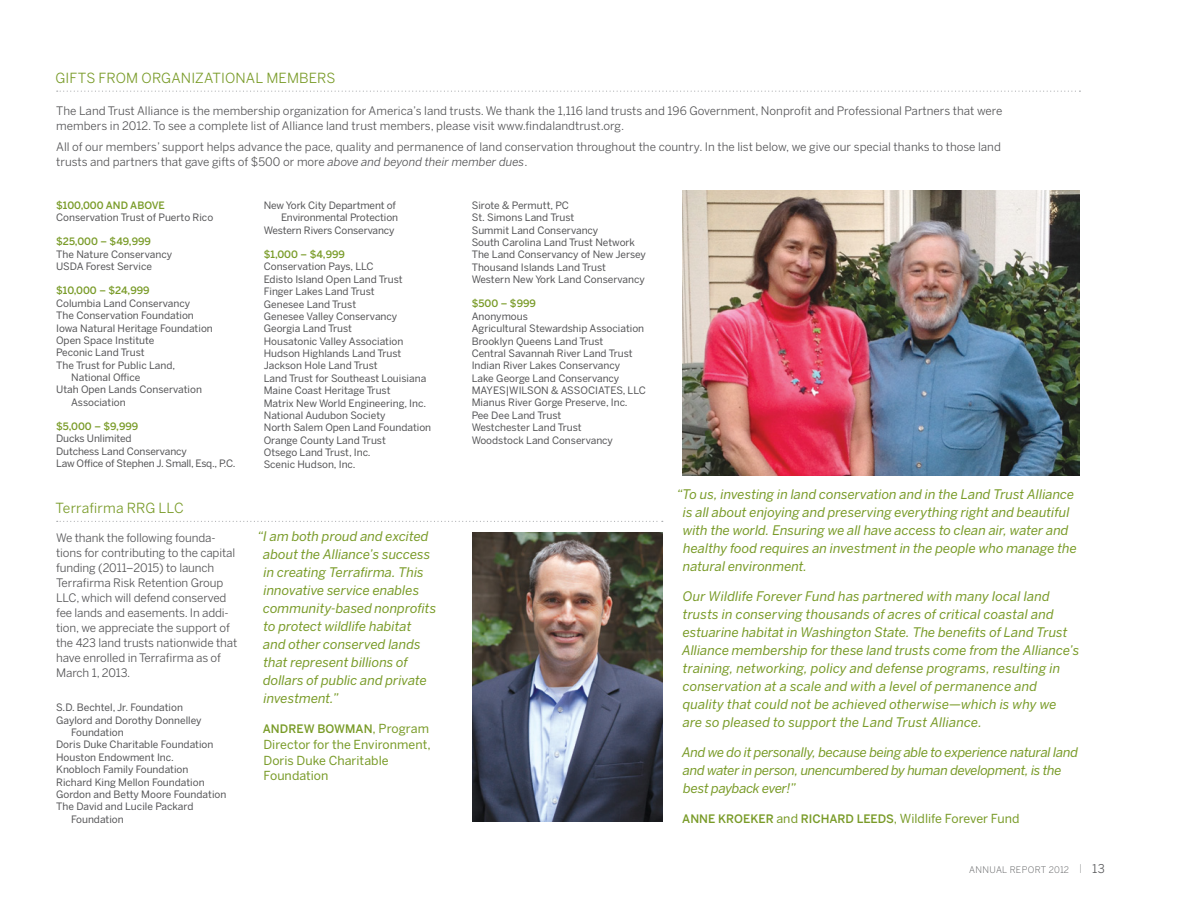
<style>
.page{position:relative;width:1188px;height:918px;background:#fff}
.page>*{position:absolute;margin:0;border:0;box-sizing:border-box;transform-origin:0 0}
.t1{font:13.8px "Benton Sans";letter-spacing:.005em;color:#799b28}
.t2{font:italic 13.2px/18px "Benton Sans";color:#799b28}
.t3{font:italic 13.2px/18px "Benton Sans";letter-spacing:-.02em;color:#799b28}
.t4{font:12.3px/15.8px "Benton Sans";color:#799b28}
.t5{font:11.7px/15px "Benton Sans";letter-spacing:-.01em;color:#545456}
.t6{font:500 11.7px "Benton Sans";letter-spacing:.005em;color:#799b28}
.t7{font:10.2px/12.3px "Benton Sans";color:#545456}
.t8{font:500 10.2px "Benton Sans";color:#799b28}
.t9{font:10.2px/12.3px "Benton Sans";letter-spacing:-.02em;color:#545456}
.t10{font:300 9px "Benton Sans";letter-spacing:.04em;color:#58595b}
.s1{font-style:italic}
.s2{font-weight:500;font-size:11.7px}
.s3{font-weight:400;font-size:12.3px}
.s4{font-size:12px}
.s5{font-weight:400;font-size:12px}
</style>
<div class="page">
<svg style="left:57px;top:91px;width:1023px;height:1px"></svg>
<svg style="left:57px;top:521px;width:606px;height:1px"></svg>
<img style="left:682px;top:191px;width:398px;height:285px">
<img style="left:472px;top:533px;width:190px;height:289px">
<h1 class="t1" style="left:56px;top:70px;width:282px">GIFTS FROM ORGANIZATIONAL MEMBERS</h1>
<p class="t5" style="left:56px;top:103px;width:948px">The Land Trust Alliance is the membership organization for America’s land trusts. We thank the 1,116 land trusts and 196 Government, Nonprofit and Professional Partners that were members in 2012. To see a complete list of Alliance land trust members, please visit www.findalandtrust.org.</p>
<p class="t5" style="left:56px;top:139px;width:946px">All of our members’ support helps advance the pace, quality and permanence of land conservation throughout the country. In the list below, we give our special thanks to those land trusts and partners that gave gifts of $500 or more <span class="s1">above and beyond their member dues</span>.</p>
<p class="t8" style="left:56px;top:199px;width:58px">$100,000 AND</p>
<p class="t8" style="left:130px;top:199px;width:9px">ABO</p>
<p class="t8" style="left:152px;top:199px;width:13px">VE</p>
<p class="t7" style="left:56px;top:211px;width:159px">Conservation Trust of Puerto Rico</p>
<p class="t8" style="left:56px;top:236px;width:96px">$25,000 – $49,999</p>
<p class="t7" style="left:56px;top:248px;width:117px">The Nature Conservancy<br>USDA Forest Service</p>
<p class="t8" style="left:56px;top:285px;width:95px">$10,000 – $24,999</p>
<p class="t7" style="left:56px;top:297px;width:136px">Columbia Land Conservancy</p>
<p class="t7" style="left:56px;top:309px;width:139px">The Conservation Foundation</p>
<p class="t7" style="left:56px;top:322px;width:158px">Iowa Natural Heritage Foundation</p>
<p class="t7" style="left:56px;top:334px;width:100px">Open Space Institute</p>
<p class="t7" style="left:56px;top:346px;width:90px">Peconic Land Trust</p>
<p class="t7" style="left:56px;top:359px;width:121px">The Trust for Public Land,</p>
<p class="t7" style="left:71px;top:371px;width:71px">National Office</p>
<p class="t7" style="left:56px;top:383px;width:147px">Utah Open Lands Conservation</p>
<p class="t7" style="left:71px;top:396px;width:56px">Association</p>
<p class="t8" style="left:56px;top:420px;width:84px">$5,000 – $9,999</p>
<p class="t9" style="left:56px;top:433px;width:181px">Ducks Unlimited<br>Dutchess Land Conservancy<br>Law Office of Stephen J. Small, Esq., P.C.</p>
<p class="t7" style="left:472px;top:199px;width:176px">Sirote &amp; Permutt, PC<br>St. Simons Land Trust<br>Summit Land Conservancy<br>South Carolina Land Trust Network<br>The Land Conservancy of New Jersey<br>Thousand Islands Land Trust<br>Western New York Land Conservancy</p>
<p class="t8" style="left:472px;top:298px;width:66px">$500 – $999</p>
<p class="t7" style="left:472px;top:310px;width:176px">Anonymous<br>Agricultural Stewardship Association<br>Brooklyn Queens Land Trust<br>Central Savannah River Land Trust<br>Indian River Lakes Conservancy<br>Lake George Land Conservancy<br>MAYES|WILSON &amp; ASSOCIATES, LLC<br>Mianus River Gorge Preserve, Inc.<br>Pee Dee Land Trust<br>Westchester Land Trust<br>Woodstock Land Conservancy</p>
<p class="t7" style="left:264px;top:199px;width:134px">New York City Department of</p>
<p class="t7" style="left:281px;top:211px;width:119px">Environmental Protection</p>
<p class="t7" style="left:264px;top:224px;width:132px">Western Rivers Conservancy</p>
<p class="t8" style="left:264px;top:248px;width:83px">$1,000 – $4,999</p>
<p class="t7" style="left:264px;top:260px;width:169px">Conservation Pays, LLC<br>Edisto Island Open Land Trust<br>Finger Lakes Land Trust<br>Genesee Land Trust<br>Genesee Valley Conservancy<br>Georgia Land Trust<br>Housatonic Valley Association<br>Hudson Highlands Land Trust<br>Jackson Hole Land Trust<br>Land Trust for Southeast Louisiana<br>Maine Coast Heritage Trust<br>Matrix New World Engineering, Inc.<br>National Audubon Society<br>North Salem Open Land Foundation<br>Orange County Land Trust<br>Otsego Land Trust, Inc.<br>Scenic Hudson, Inc.</p>
<h1 class="t1" style="left:56px;top:500px;width:130px">Terrafirma RRG LLC</h1>
<p class="t5" style="left:56px;top:530px;width:183px">We thank the following founda&shy;tions for contributing to the capital funding (2011–2015) to launch<br>Terrafirma Risk Retention Group<br>LLC, which will defend conserved fee lands and easements. In addi&shy;tion, we appreciate the support of the 423 land trusts nationwide that have enrolled in Terrafirma as of<br>March 1, 2013.</p>
<p class="t7" style="left:56px;top:701px;width:128px">S.D. Bechtel, Jr. Foundation</p>
<p class="t7" style="left:56px;top:714px;width:147px">Gaylord and Dorothy Donnelley</p>
<p class="t7" style="left:71px;top:726px;width:54px">Foundation</p>
<p class="t7" style="left:56px;top:738px;width:159px">Doris Duke Charitable Foundation</p>
<p class="t7" style="left:56px;top:751px;width:119px">Houston Endowment Inc.</p>
<p class="t7" style="left:56px;top:763px;width:134px">Knobloch Family Foundation</p>
<p class="t7" style="left:56px;top:776px;width:150px">Richard King Mellon Foundation</p>
<p class="t7" style="left:56px;top:788px;width:172px">Gordon and Betty Moore Foundation</p>
<p class="t7" style="left:56px;top:800px;width:139px">The David and Lucile Packard</p>
<p class="t7" style="left:71px;top:813px;width:54px">Foundation</p>
<p class="t2" style="left:263px;top:527px;width:175px;text-indent:-6px">“I am both proud and excited about the Alliance’s success in creating Terrafirma. This innovative service enables community-based nonprofits to protect wildlife habitat and other conserved lands that represent billions of dollars of public and private investment.”</p>
<p class="t6" style="left:263px;top:722px;width:17px">ANDRE</p>
<p class="t4" style="left:263px;top:721px;width:169px;text-indent:40px"><span class="s2">W BOWMAN</span> , Program<br>Director for the Environment,<br>Doris Duke Charitable<br>Foundation</p>
<p class="t2" style="left:683px;top:485px;width:396px;text-indent:-6px">“To us, investing in land conservation and in the Land Trust Alliance is all about enjoying and preserving everything right and beautiful with the world. Ensuring we all have access to clean air, water and healthy food requires an investment in the people who manage the natural environment.</p>
<p class="t2" style="left:682px;top:587px;width:399px">Our Wildlife Forever Fund has partnered with many local land trusts in conserving thousands of acres of critical coastal and estuarine habitat in Washington State. The benefits of Land Trust Alliance membership for these land trusts come from the Alliance’s training, networking, policy and defense programs, resulting in conservation at a scale and with a level of permanence and quality that could not be achieved otherwise—which is why we<br>are so pleased to support the Land Trust Alliance.</p>
<p class="t3" style="left:682px;top:743px;width:398px">And we do it personally, because being able to experience natural land and water in person, unencumbered by human development, is the best payback ever!”</p>
<p class="t6" style="left:682px;top:812px;width:18px">ANNE</p>
<p class="t6" style="left:718px;top:812px;width:17px">KROEKER</p>
<p class="t6" style="left:776px;top:812px;width:62px"><span class="s3">and</span> RICHARD</p>
<p class="t6" style="left:857px;top:812px;width:15px">LEEDS</p>
<p class="t4" style="left:894px;top:810px;width:127px">, Wildlife Forever Fund</p>
<p class="t10" style="left:969px;top:865px;width:137px">ANNUAL REPORT 2012 <span class="s4">I</span> <span class="s5">13</span></p>
</div>
